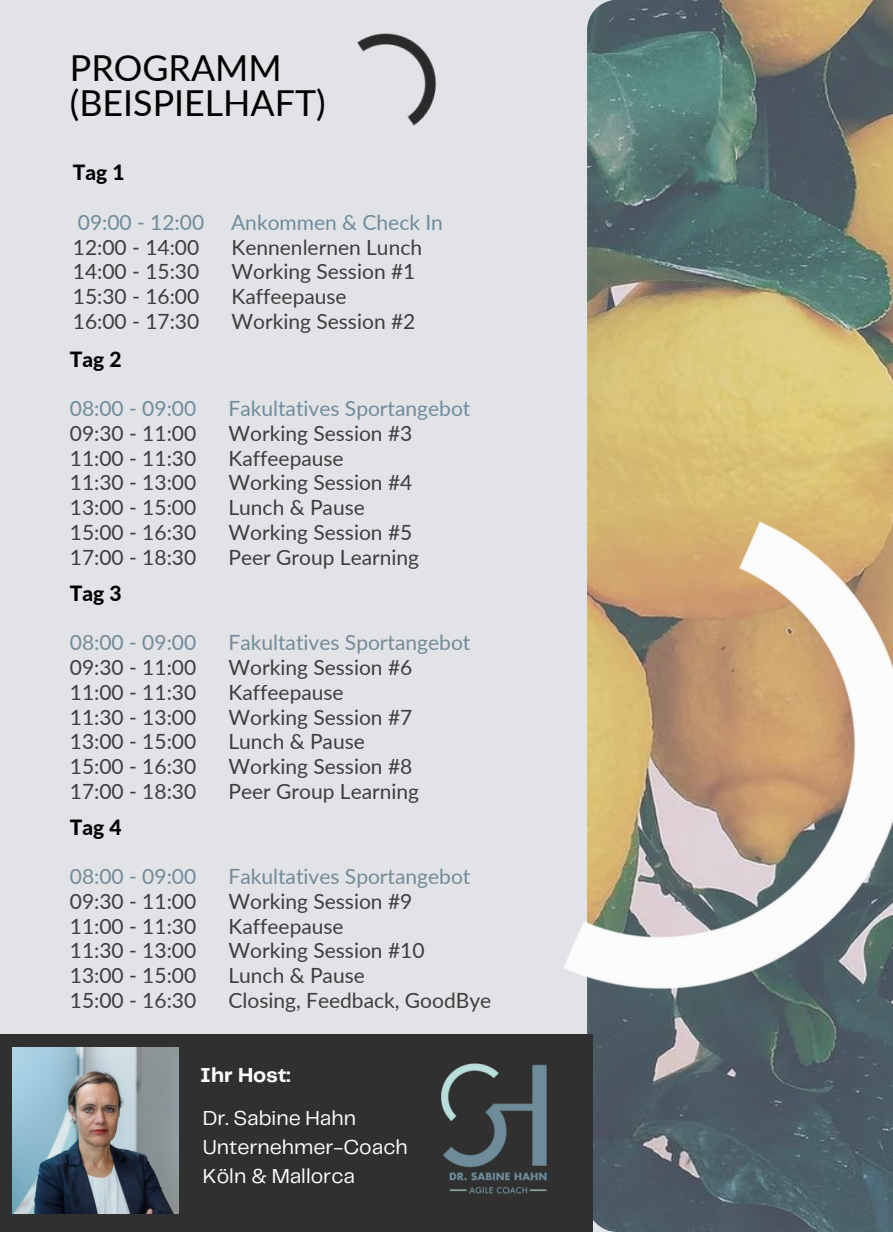
<style>
.page{position:relative;width:893px;height:1233px;background:#fff}
.page>*{position:absolute;margin:0;border:0;box-sizing:border-box;transform-origin:0 0}
.t1{font:35.85px "Lato";color:#000}
.t2{font:21px "Lato";color:#3e3e3e}
.t3{font:21px "Lato";color:#748b98}
.t4{font:21px "Lato";color:#6f8c9b}
.t5{font:21px "Telegraf";color:#fff}
.t6{font:800 21px "Lato";color:#000}
.t7{font:700 21px "Telegraf";color:#fff}
</style>
<div class="page">
<div style="left:0;top:0;width:892px;height:1232px;background:#e2e3e7"></div>
<img style="left:587px;top:0;width:305px;height:1232px">
<div style="left:0;top:1034px;width:592px;height:198px;background:#303030"></div>
<img style="left:441px;top:1063px;width:106px;height:131px">
<img style="left:564px;top:462px;width:328px;height:586px">
<img style="left:357px;top:33px;width:80px;height:93px">
<img style="left:13px;top:1047px;width:165px;height:167px">
<p class="t1" style="left:70px;top:46px;width:213px">PROGRAMM</p>
<p class="t1" style="left:70px;top:81px;width:257px">(BEISPIELHAFT)</p>
<p class="t6" style="left:73px;top:160px;width:53px">Tag 1</p>
<p class="t4" style="left:78px;top:209px;width:128px">09:00 - 12:00</p>
<p class="t4" style="left:231px;top:209px;width:213px">Ankommen &amp; Check In</p>
<p class="t2" style="left:73px;top:234px;width:128px">12:00 - 14:00</p>
<p class="t2" style="left:231px;top:234px;width:192px">Kennenlernen Lunch</p>
<p class="t2" style="left:73px;top:259px;width:128px">14:00 - 15:30</p>
<p class="t2" style="left:231px;top:259px;width:185px">Working Session #1</p>
<p class="t2" style="left:73px;top:283px;width:128px">15:30 - 16:00</p>
<p class="t2" style="left:231px;top:283px;width:117px">Kaffeepause</p>
<p class="t2" style="left:73px;top:308px;width:128px">16:00 - 17:30</p>
<p class="t2" style="left:231px;top:308px;width:185px">Working Session #2</p>
<p class="t6" style="left:70px;top:346px;width:53px">Tag 2</p>
<p class="t4" style="left:70px;top:395px;width:128px">08:00 - 09:00</p>
<p class="t4" style="left:228px;top:395px;width:243px">Fakultatives Sportangebot</p>
<p class="t2" style="left:70px;top:420px;width:128px">09:30 - 11:00</p>
<p class="t2" style="left:228px;top:420px;width:185px">Working Session #3</p>
<p class="t2" style="left:70px;top:445px;width:128px">11:00 - 11:30</p>
<p class="t2" style="left:228px;top:445px;width:117px">Kaffeepause</p>
<p class="t2" style="left:70px;top:470px;width:128px">11:30 - 13:00</p>
<p class="t2" style="left:228px;top:470px;width:185px">Working Session #4</p>
<p class="t2" style="left:70px;top:494px;width:128px">13:00 - 15:00</p>
<p class="t2" style="left:228px;top:494px;width:138px">Lunch &amp; Pause</p>
<p class="t2" style="left:70px;top:519px;width:128px">15:00 - 16:30</p>
<p class="t2" style="left:228px;top:519px;width:185px">Working Session #5</p>
<p class="t2" style="left:70px;top:544px;width:128px">17:00 - 18:30</p>
<p class="t2" style="left:228px;top:544px;width:192px">Peer Group Learning</p>
<p class="t6" style="left:70px;top:580px;width:53px">Tag 3</p>
<p class="t3" style="left:70px;top:630px;width:128px">08:00 - 09:00</p>
<p class="t3" style="left:228px;top:630px;width:243px">Fakultatives Sportangebot</p>
<p class="t2" style="left:70px;top:654px;width:128px">09:30 - 11:00</p>
<p class="t2" style="left:228px;top:654px;width:185px">Working Session #6</p>
<p class="t2" style="left:70px;top:679px;width:128px">11:00 - 11:30</p>
<p class="t2" style="left:228px;top:679px;width:117px">Kaffeepause</p>
<p class="t2" style="left:70px;top:704px;width:128px">11:30 - 13:00</p>
<p class="t2" style="left:228px;top:704px;width:185px">Working Session #7</p>
<p class="t2" style="left:70px;top:729px;width:128px">13:00 - 15:00</p>
<p class="t2" style="left:228px;top:729px;width:138px">Lunch &amp; Pause</p>
<p class="t2" style="left:70px;top:753px;width:128px">15:00 - 16:30</p>
<p class="t2" style="left:228px;top:753px;width:185px">Working Session #8</p>
<p class="t2" style="left:70px;top:778px;width:128px">17:00 - 18:30</p>
<p class="t2" style="left:228px;top:778px;width:192px">Peer Group Learning</p>
<p class="t6" style="left:70px;top:814px;width:53px">Tag 4</p>
<p class="t3" style="left:70px;top:863px;width:128px">08:00 - 09:00</p>
<p class="t3" style="left:228px;top:863px;width:243px">Fakultatives Sportangebot</p>
<p class="t2" style="left:70px;top:888px;width:128px">09:30 - 11:00</p>
<p class="t2" style="left:228px;top:888px;width:185px">Working Session #9</p>
<p class="t2" style="left:70px;top:913px;width:128px">11:00 - 11:30</p>
<p class="t2" style="left:228px;top:913px;width:117px">Kaffeepause</p>
<p class="t2" style="left:70px;top:938px;width:128px">11:30 - 13:00</p>
<p class="t2" style="left:228px;top:938px;width:197px">Working Session #10</p>
<p class="t2" style="left:70px;top:962px;width:128px">13:00 - 15:00</p>
<p class="t2" style="left:228px;top:962px;width:138px">Lunch &amp; Pause</p>
<p class="t2" style="left:70px;top:987px;width:128px">15:00 - 16:30</p>
<p class="t2" style="left:228px;top:987px;width:264px">Closing, Feedback, GoodBye</p>
<p class="t7" style="left:200px;top:1066px;width:92px">Ihr Host:</p>
<p class="t5" style="left:203px;top:1109px;width:155px">Dr. Sabine Hahn</p>
<p class="t5" style="left:203px;top:1138px;width:206px">Unternehmer-Coach</p>
<p class="t5" style="left:203px;top:1167px;width:154px">Köln &amp; Mallorca</p>
</div>
